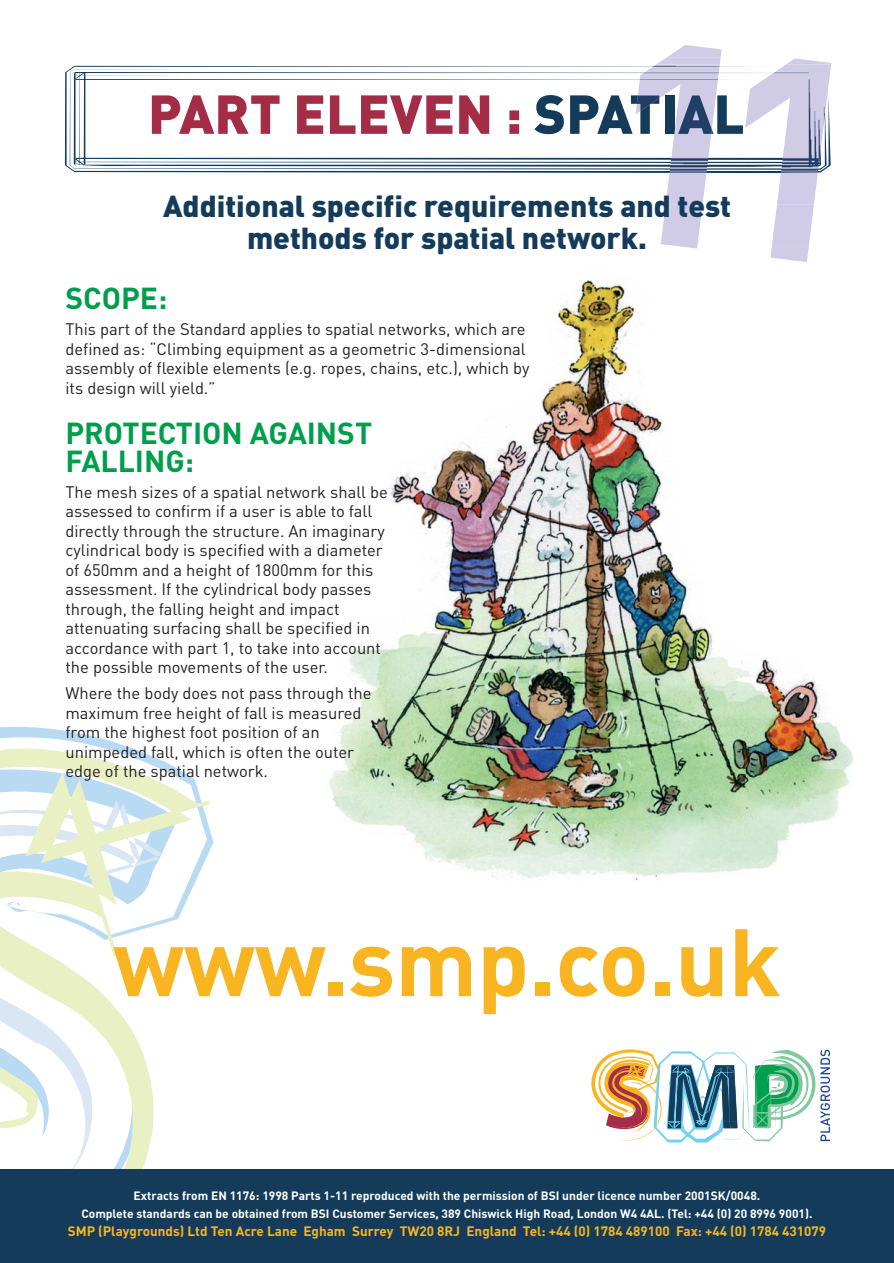
<style>
.page{position:relative;width:894px;height:1263px;background:#fff}
.page>*{position:absolute;margin:0;border:0;box-sizing:border-box;transform-origin:0 0}
.t1{font:700 94.05px "DIN";letter-spacing:-.005em;color:#f8b521}
.t2{font:900 54px "DIN";color:#a52c47}
.t3{font:900 30px/31.5px "DIN";color:#143c5a;text-align:center}
.t4{font:700 30px/28.5px "DIN";color:#009e4c}
.t5{font:16.5px/19.5px "DIN";color:#231f20}
.t6{font:700 13.5px "DIN";color:#f8b521}
.t7{font:700 12px/18px "DIN";color:#fff;text-align:center}
.s1{color:#143c5a}
</style>
<div class="page">
<img style="left:329px;top:280px;width:524px;height:600px">
<svg style="left:0;top:726px;width:214px;height:443px"></svg>
<div style="left:0;top:1169px;width:893px;height:94px;background:#143c5a"></div>
<svg style="left:65px;top:65px;width:570px;height:108px"></svg>
<img style="left:686px;top:247px;width:123px;height:15px">
<svg style="left:635px;top:45px;width:196px;height:202px"></svg>
<svg style="left:591px;top:1049px;width:238px;height:94px"></svg>
<h2 class="t2" style="left:148px;top:95px;width:598px">PART ELEVEN : <span class="s1">SPATIAL</span></h2>
<h3 class="t3" style="left:163px;top:194px;width:569px">Additional specific requirements and test methods for spatial network.</h3>
<h3 class="t4" style="left:65px;top:287px;width:103px">SCOPE:</h3>
<p class="t5" style="left:65px;top:322px;width:465px">This part of the Standard applies to spatial networks, which are defined as: “Climbing equipment as a geometric 3-dimensional assembly of flexible elements (e.g. ropes, chains, etc.), which by its design will yield.”</p>
<h3 class="t4" style="left:65px;top:422px;width:308px">PROTECTION AGAINST<br>FALLING:</h3>
<p class="t5" style="left:65px;top:484px;width:324px">The mesh sizes of a spatial network shall be assessed to confirm if a user is able to fall directly through the structure. An imaginary cylindrical body is specified with a diameter of 650mm and a height of 1800mm for this assessment. If the cylindrical body passes through, the falling height and impact attenuating surfacing shall be specified in accordance with part 1, to take into account the possible movements of the user.</p>
<p class="t5" style="left:65px;top:686px;width:307px">Where the body does not pass through the maximum free height of fall is measured from the highest foot position of an unimpeded fall, which is often the outer edge of the spatial network.</p>
<h1 class="t1" style="left:113px;top:929px;width:669px">www.smp.co.uk</h1>
<p class="t7" style="left:81px;top:1188px;width:732px">Extracts from EN 1176: 1998 Parts 1-11 reproduced with the permission of BSI under licence number 2001SK/0048.<br>Complete standards can be obtained from BSI Customer Services, 389 Chiswick High Road, London W4 4AL. (Tel: +44 (0) 20 8996 9001).</p>
<p class="t6" style="left:68px;top:1226px;width:759px">SMP (Playgrounds) Ltd Ten Acre Lane Egham Surrey TW20 8RJ England Tel: +44 (0) 1784 489100 Fax: +44 (0) 1784 431079</p>
</div>
